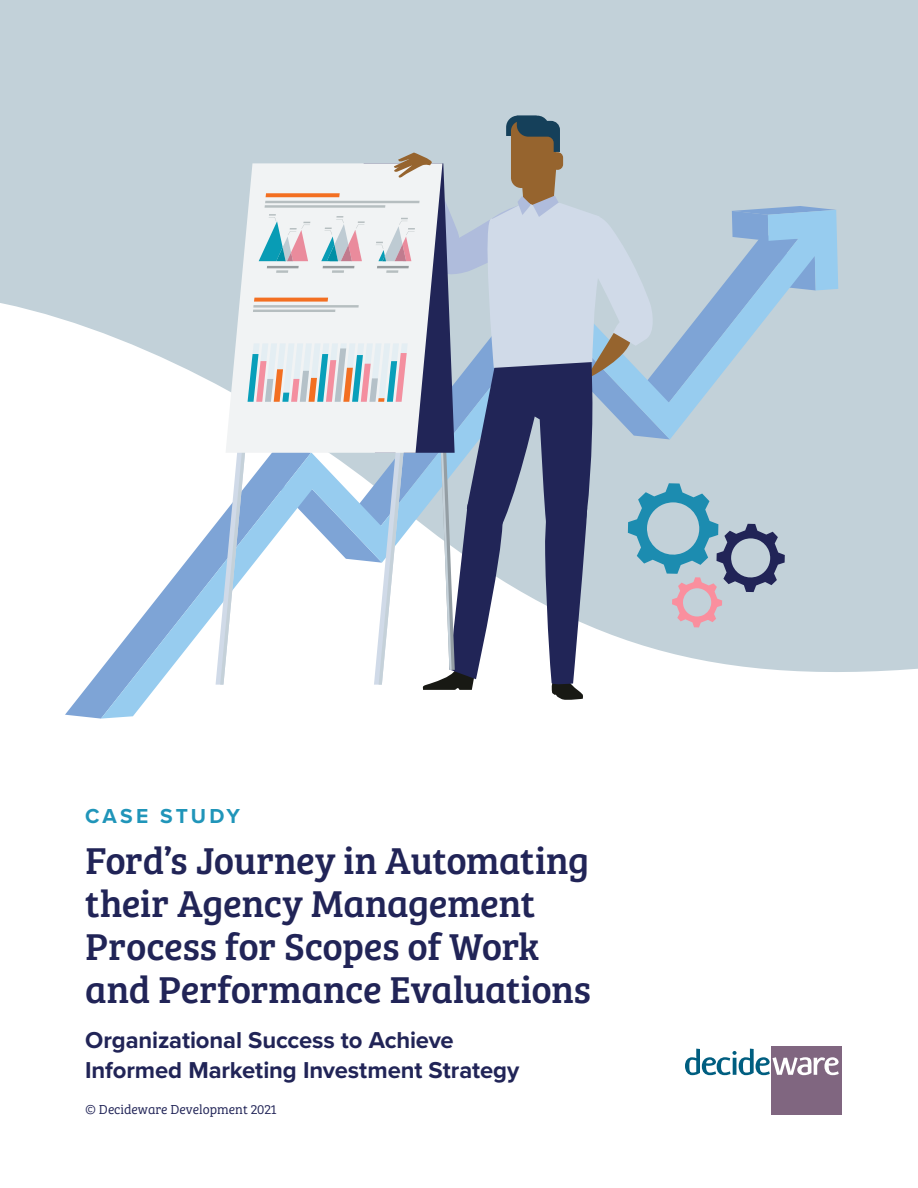
<style>
.page{position:relative;width:918px;height:1188px;background:#c2d1d9}
.page>*{position:absolute;margin:0;border:0;box-sizing:border-box;transform-origin:0 0}
.t1{font:38.7px/42.8px "Bree Serif";letter-spacing:-.01em;color:#212457}
.t2{font:700 23.85px/29.4px "Proxima Nova";letter-spacing:-.005em;color:#212457}
.t3{font:700 21px "Proxima Nova";letter-spacing:.15em;color:#2095b9}
.t4{font:13.5px "Bree Serif Lt";color:#212457}
</style>
<div class="page">
<div style="left:0;top:303px;width:918px;height:885px;background:#fff"></div>
<div style="left:771px;top:1046px;width:70px;height:69px;background:#806680"></div>
<svg style="left:685px;top:1049px;width:154px;height:26px"></svg>
<svg style="left:65px;top:449px;width:36px;height:270px;background:#f3f6fb"></svg>
<svg style="left:101px;top:211px;width:737px;height:508px;fill:#fff"></svg>
<svg style="left:216px;top:116px;width:620px;height:585px"></svg>
<p class="t3" style="left:85px;top:804px;width:157px">CASE STUDY</p>
<p class="t1" style="left:85px;top:837px;width:508px">Ford’s Journey in Automating their Agency Management<br>Process for Scopes of Work and Performance Evaluations</p>
<p class="t2" style="left:85px;top:1026px;width:436px">Organizational Success to Achieve<br>Informed Marketing Investment Strategy</p>
<p class="t4" style="left:85px;top:1100px;width:193px">© Decideware Development 2021</p>
</div>
